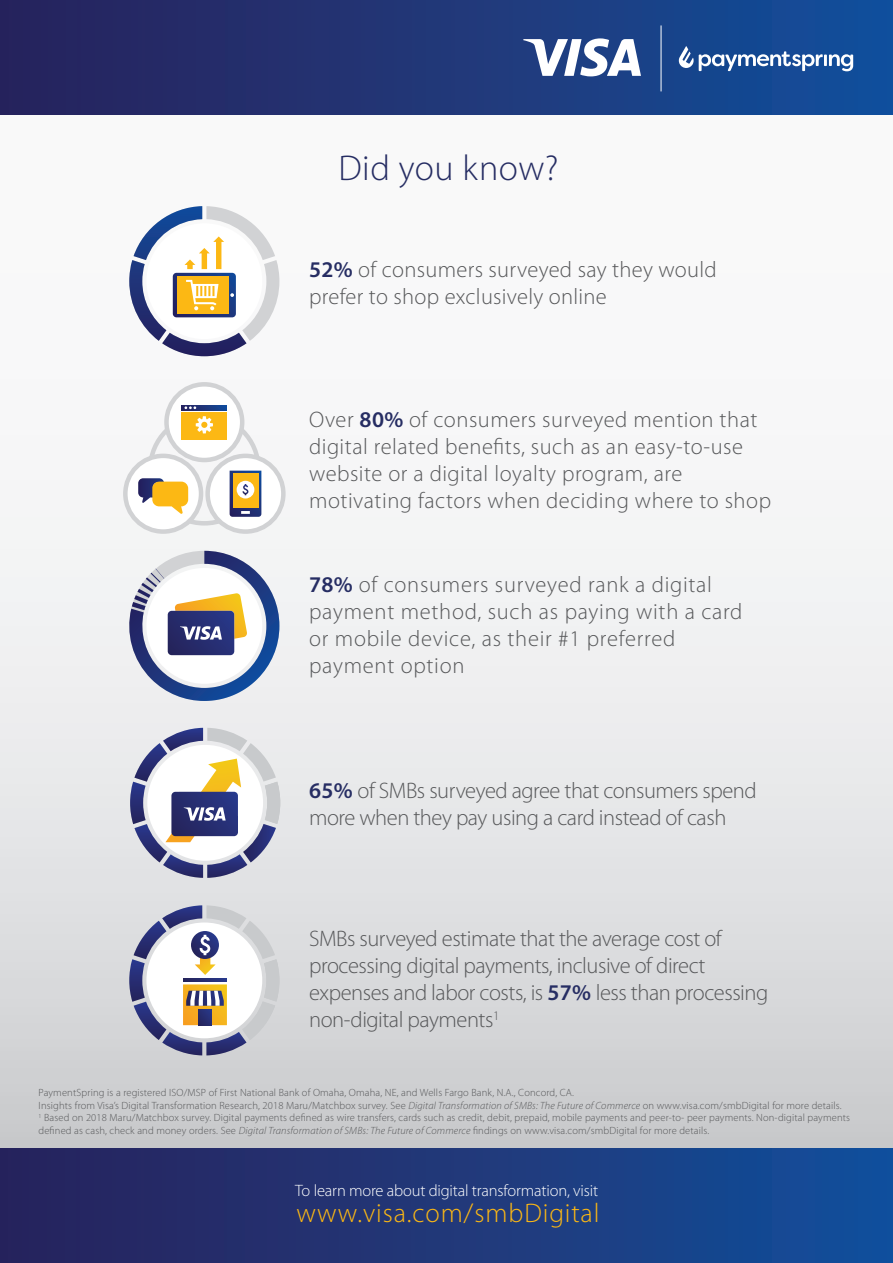
<style>
.page{position:relative;width:893px;height:1263px;background:#fff}
.page>*{position:absolute;margin:0;border:0;box-sizing:border-box;transform-origin:0 0}
.t1{font:300 36px "Myriad Pro";letter-spacing:.015em;color:#262d63}
.t2{font:300 27px "Myriad Pro";letter-spacing:.035em;color:#fcb814}
.t3{font:300 22.5px/27px "Myriad Pro";letter-spacing:-.02em;color:#57585a}
.t4{font:300 22.5px/27px "Myriad Pro";letter-spacing:.015em;color:#57585a}
.t5{font:300 22.5px/27px "Myriad Pro";letter-spacing:.035em;color:#57585a}
.t6{font:300 16.5px "Myriad Pro";letter-spacing:-.01em;color:#fff}
.t7{font:300 10.5px/12.6px "Myriad Pro";letter-spacing:.015em;color:#57585a}
.s1{font-weight:600;color:#262d63}
.s2{font-style:italic}
</style>
<div class="page">
<div style="left:0;top:115px;width:893px;height:1033px;background:linear-gradient(to bottom,#fff,#d3d4d6)"></div>
<svg style="left:166px;top:384px;width:76px;height:76px"></svg>
<div style="left:164px;top:382px;width:80px;height:80px;border:4px solid #d1d2d4;border-radius:50%"></div>
<svg style="left:208px;top:456px;width:75px;height:76px"></svg>
<div style="left:205px;top:454px;width:81px;height:80px;border:4px solid #d1d2d4;border-radius:50%"></div>
<svg style="left:125px;top:456px;width:76px;height:76px"></svg>
<div style="left:123px;top:454px;width:80px;height:80px;border:4px solid #d1d2d4;border-radius:50%"></div>
<svg style="left:182px;top:405px;width:45px;height:5px"></svg>
<div style="left:182px;top:412px;width:45px;height:27px;background:#fcb814"></div>
<svg style="left:185px;top:406px;width:11px;height:3px"></svg>
<svg style="left:196px;top:416px;width:17px;height:17px"></svg>
<svg style="left:230px;top:471px;width:31px;height:46px"></svg>
<svg style="left:138px;top:478px;width:50px;height:36px"></svg>
<div style="left:0;top:0;width:893px;height:115px;background:linear-gradient(to right,#2a225a,#134f9b)"></div>
<div style="left:0;top:1148px;width:893px;height:115px;background:linear-gradient(to right,#2a225a,#134f9b)"></div>
<svg style="left:129px;top:206px;width:150px;height:150px"></svg>
<svg style="left:126px;top:551px;width:153px;height:150px"></svg>
<svg style="left:129px;top:905px;width:150px;height:150px"></svg>
<svg style="left:130px;top:728px;width:150px;height:150px"></svg>
<svg style="left:523px;top:38px;width:118px;height:38px"></svg>
<hr style="left:661px;top:25px;width:1px;height:66px;background:#fff">
<svg style="left:679px;top:46px;width:174px;height:25px"></svg>
<h1 class="t1" style="left:338px;top:148px;width:222px">Did you know?</h1>
<h3 class="t4" style="left:309px;top:256px;width:409px"><span class="s1">52%</span> of consumers surveyed say they would prefer to shop exclusively online</h3>
<h3 class="t4" style="left:309px;top:406px;width:464px">Over <span class="s1">80%</span> of consumers surveyed mention that digital related benefits, such as an easy-to-use website or a digital loyalty program, are motivating factors when deciding where to shop</h3>
<h3 class="t5" style="left:309px;top:571px;width:435px"><span class="s1">78%</span> of consumers surveyed rank a digital payment method, such as paying with a card or mobile device, as their #1 preferred payment option</h3>
<h3 class="t3" style="left:309px;top:778px;width:449px"><span class="s1">65%</span> of SMBs surveyed agree that consumers spend more when they pay using a card instead of cash</h3>
<h3 class="t3" style="left:309px;top:925px;width:461px">SMBs surveyed estimate that the average cost of processing digital payments, inclusive of direct expenses and labor costs, is <span class="s1">57%</span> less than processing non-digital payments<sup>1</sup></h3>
<p class="t7" style="left:39px;top:1086px;width:813px">PaymentSpring is a registered ISO/MSP of First National Bank of Omaha, Omaha, NE, and Wells Fargo Bank, N.A., Concord, CA.<br>Insights from Visa’s Digital Transformation Research, 2018 Maru/Matchbox survey. See <span class="s2">Digital Transformation of SMBs: The Future of Commerce</span> on www.visa.com/smbDigital for more details.<br><sup>1</sup> Based on 2018 Maru/Matchbox survey. Digital payments defined as wire transfers, cards such as credit, debit, prepaid, mobile payments and peer-to- peer payments. Non-digital payments defined as cash, check and money orders. See <span class="s2">Digital Transformation of SMBs: The Future of Commerce</span> findings on www.visa.com/smbDigital for more details.</p>
<h3 class="t6" style="left:295px;top:1181px;width:304px">To learn more about digital transformation, visit</h3>
<h2 class="t2" style="left:297px;top:1198px;width:304px">www.visa.com/smbDigital</h2>
</div>
